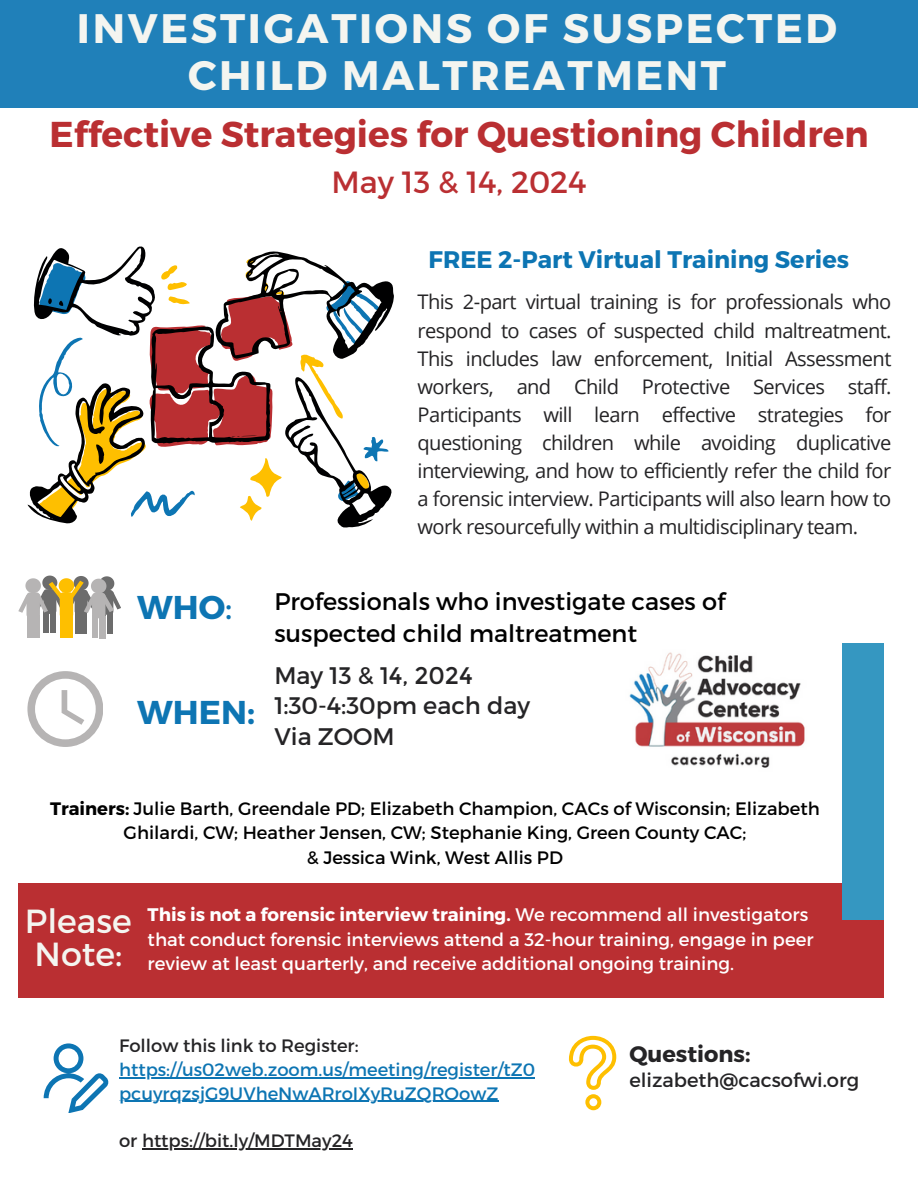
<style>
.page{position:relative;width:918px;height:1188px;background:#fff}
.page>*{position:absolute;margin:0;border:0;box-sizing:border-box;transform-origin:0 0}
.t1{font:700 41.1px/47.2px "Montserrat";letter-spacing:.065em;color:#f4f5f0;text-align:center}
.t2{font:700 36px "Montserrat";color:#ba2f32}
.t3{font:33.45px/33.5px "Montserrat";color:#f4f5f0}
.t4{font:700 33px "Montserrat";color:#0d75b3}
.t5{font:30.6px "Montserrat";color:#ba2f32}
.t6{font:24px "Montserrat";color:#000}
.t7{font:24px/30.6px "Montserrat";color:#252426}
.t8{font:700 24px "Montserrat";color:#0d75b3}
.t9{font:700 22.5px "Montserrat";color:#252426}
.t10{font:20.1px/28px "Open Sans";letter-spacing:-.03em;color:#252426;text-align:justify}
.t11{font:19.5px "Montserrat";color:#252426}
.t12{font:18.15px/24.8px "Montserrat";color:#fff}
.t13{font:18px/24.8px "Montserrat";color:#000;text-align:center}
.t14{font:18px/23.7px "Montserrat";color:#0d75b3}
.t15{font:18px "Montserrat";color:#252426}
.s1{font-weight:400}
.s2{font-weight:700}
.s3{color:#252426}
</style>
<div class="page">
<img style="left:629px;top:652px;width:176px;height:116px">
<div style="left:0;top:0;width:918px;height:108px;background:#2080b9"></div>
<div style="left:18px;top:883px;width:866px;height:114px;background:#ba2f32"></div>
<div style="left:44px;top:612px;width:5px;height:21px;background:#6c6c6c"></div>
<svg style="left:101px;top:612px;width:5px;height:22px"></svg>
<div style="left:43px;top:589px;width:13px;height:25px;background:#6c6c6c;border-radius:3px"></div>
<div style="left:50px;top:612px;width:6px;height:21px;background:#6c6c6c"></div>
<div style="left:107px;top:613px;width:6px;height:21px;background:#6c6c6c"></div>
<div style="left:75px;top:612px;width:6px;height:22px;background:#6c6c6c"></div>
<div style="left:75px;top:590px;width:13px;height:24px;background:#6c6c6c;border-radius:3px"></div>
<div style="left:82px;top:612px;width:5px;height:22px;background:#6c6c6c"></div>
<div style="left:27px;top:616px;width:6px;height:22px;background:#b6b4b4"></div>
<div style="left:27px;top:592px;width:13px;height:26px;background:#b6b4b4;border-radius:3px"></div>
<div style="left:34px;top:616px;width:6px;height:22px;background:#b6b4b4"></div>
<div style="left:60px;top:615px;width:6px;height:23px;background:#febf00"></div>
<div style="left:60px;top:592px;width:13px;height:26px;background:#febf00;border-radius:3px"></div>
<div style="left:67px;top:616px;width:6px;height:22px;background:#febf00"></div>
<div style="left:92px;top:616px;width:6px;height:22px;background:#b6b4b4"></div>
<div style="left:92px;top:593px;width:13px;height:25px;background:#b6b4b4;border-radius:3px"></div>
<svg style="left:18px;top:576px;width:103px;height:37px"></svg>
<div style="left:99px;top:616px;width:6px;height:22px;background:#b6b4b4"></div>
<svg style="left:27px;top:671px;width:76px;height:75px"></svg>
<div style="left:843px;top:644px;width:41px;height:276px;background:#3597c1"></div>
<svg style="left:44px;top:1043px;width:65px;height:70px"></svg>
<svg style="left:569px;top:1036px;width:47px;height:74px"></svg>
<svg style="left:27px;top:246px;width:367px;height:282px"></svg>
<hr style="left:119px;top:1077px;width:416px;height:1px;background:#0d75b3">
<hr style="left:119px;top:1101px;width:379px;height:1px;background:#0d75b3">
<hr style="left:142px;top:1148px;width:211px;height:1px;background:#252426">
<p class="t1" style="left:77px;top:2px;width:762px">INVESTIGATIONS OF SUSPECTED<br>CHILD MALTREATMENT</p>
<p class="t2" style="left:50px;top:111px;width:821px">Effective Strategies for Questioning Children</p>
<p class="t5" style="left:331px;top:162px;width:257px">May 13 &amp; 14, 2024</p>
<p class="t8" style="left:429px;top:244px;width:422px">FREE 2-Part Virtual Training Series</p>
<p class="t10" style="left:418px;top:288px;width:475px">This 2-part virtual training is for professionals who respond to cases of suspected child maltreatment.<br>This includes law enforcement, Initial Assessment workers, and Child Protective Services staff.<br>Participants will learn effective strategies for questioning children while avoiding duplicative interviewing, and how to efficiently refer the child for a forensic interview. Participants will also learn how to work resourcefully within a multidisciplinary team.</p>
<p class="t4" style="left:137px;top:586px;width:97px">WHO<span class="s1">:</span></p>
<p class="t4" style="left:137px;top:690px;width:119px">WHEN:</p>
<p class="t6" style="left:274px;top:586px;width:452px">Professionals who investigate cases of</p>
<p class="t6" style="left:274px;top:618px;width:364px">suspected child maltreatment</p>
<p class="t7" style="left:274px;top:659px;width:257px">May 13 &amp; 14, 2024<br>1:30-4:30pm each day<br>Via ZOOM</p>
<p class="t13" style="left:50px;top:795px;width:771px"><span class="s2">Trainers:</span> Julie Barth, Greendale PD; Elizabeth Champion, CACs of Wisconsin; Elizabeth<br>Ghilardi, CW; Heather Jensen, CW; Stephanie King, Green County CAC;</p>
<p class="t13" style="left:307px;top:844px;width:258px">&amp; Jessica Wink, West Allis PD</p>
<p class="t3" style="left:25px;top:902px;width:108px">Please<br>Note:</p>
<p class="t12" style="left:148px;top:901px;width:667px"><span class="s2">This is not a forensic interview training.</span> We recommend all investigators that conduct forensic interviews attend a 32-hour training, engage in peer review at least quarterly, and receive additional ongoing training.</p>
<p class="t14" style="left:119px;top:1033px;width:418px"><span class="s3">Follow this link to Register: </span>https://us02web.zoom.us/meeting/register/tZ0 pcuyrqzsjG9UVheNwARroIXyRuZQROowZ</p>
<p class="t15" style="left:119px;top:1129px;width:235px">or https://bit.ly/MDTMay24</p>
<p class="t9" style="left:629px;top:1040px;width:123px">Questions:</p>
<p class="t11" style="left:629px;top:1068px;width:231px">elizabeth@cacsofwi.org</p>
</div>
